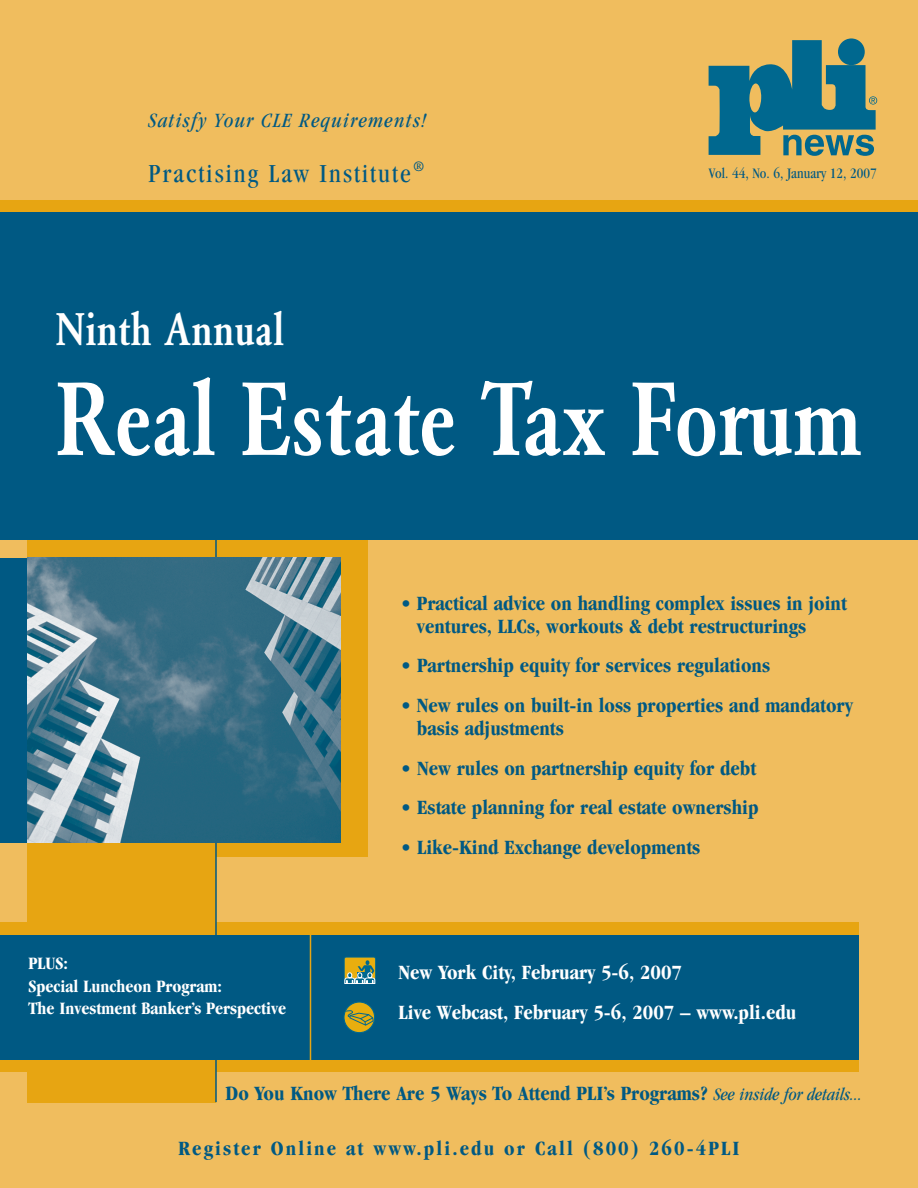
<style>
.page{position:relative;width:918px;height:1188px;background:#f0bd5e}
.page>*{position:absolute;margin:0;border:0;box-sizing:border-box;transform-origin:0 0}
.t1{font:500 condensed 102px "Garamond BE";letter-spacing:-.01em;color:#fff}
.t2{font:500 condensed 45px "Garamond BE";color:#fff}
.t3{font:condensed 27px "Garamond";letter-spacing:.075em;color:#005983}
.t4{font:700 condensed 21px/22.5px "Garamond";color:#005983}
.t5{font:700 condensed 21px/39.8px "Garamond";color:#fff}
.t6{font:700 condensed 21px "Garamond";letter-spacing:.1em;color:#005983}
.t7{font:italic condensed 21px "Garamond";letter-spacing:.06em;color:#005983}
.t8{font:700 condensed 18px/22.5px "Garamond";color:#fff}
.t9{font:condensed 15px "Garamond";color:#005983}
.s1{font-weight:400;font-style:italic;font-size:18px}
</style>
<div class="page">
<div style="left:0;top:200px;width:918px;height:327px;background:#e7a512"></div>
<div style="left:27px;top:486px;width:189px;height:616px;background:#e7a512"></div>
<div style="left:179px;top:506px;width:189px;height:351px;background:#e7a512"></div>
<div style="left:0;top:212px;width:918px;height:327px;background:#005983"></div>
<svg style="left:838px;top:38px;width:27px;height:27px"></svg>
<svg style="left:709px;top:40px;width:168px;height:116px"></svg>
<div style="left:0;top:558px;width:72px;height:284px;background:#005983"></div>
<div style="left:0;top:923px;width:859px;height:149px;background:#e7a512"></div>
<div style="left:0;top:935px;width:859px;height:125px;background:#005983"></div>
<svg style="left:344px;top:957px;width:32px;height:24px"></svg>
<div style="left:345px;top:958px;width:30px;height:22px;background:#e8ae0f"></div>
<svg style="left:344px;top:960px;width:32px;height:24px"></svg>
<svg style="left:344px;top:1002px;width:31px;height:31px"></svg>
<svg style="left:345px;top:1010px;width:28px;height:16px"></svg>
<div style="left:343px;top:1001px;width:32px;height:32px;border:1px solid #00688f;border-radius:50%"></div>
<hr style="left:215px;top:493px;width:2px;height:609px;background:#005983">
<img style="left:27px;top:558px;width:314px;height:284px">
<hr style="left:310px;top:934px;width:1px;height:129px;background:#e7a512">
<p class="t7" style="left:149px;top:112px;width:279px">Satisfy Your CLE Requirements!</p>
<p class="t3" style="left:149px;top:163px;width:278px">Practising Law Institute<sup>®</sup></p>
<h2 class="t2" style="left:56px;top:311px;width:230px">Ninth Annual</h2>
<p class="t9" style="left:709px;top:168px;width:169px">Vol. 44, No. 6, January 12, 2007</p>
<h1 class="t1" style="left:56px;top:377px;width:809px">Real Estate Tax Forum</h1>
<p class="t8" style="left:28px;top:954px;width:259px">PLUS:<br>Special Luncheon Program:<br>The Investment Banker’s Perspective</p>
<p class="t4" style="left:417px;top:594px;width:432px;text-indent:-16px">• Practical advice on handling complex issues in joint ventures, LLCs, workouts &amp; debt restructurings</p>
<p class="t4" style="left:401px;top:656px;width:371px">• Partnership equity for services regulations</p>
<p class="t4" style="left:417px;top:696px;width:437px;text-indent:-16px">• New rules on built-in loss properties and mandatory basis adjustments</p>
<p class="t4" style="left:401px;top:758px;width:357px">• New rules on partnership equity for debt</p>
<p class="t4" style="left:401px;top:798px;width:359px">• Estate planning for real estate ownership</p>
<p class="t4" style="left:401px;top:838px;width:301px">• Like-Kind Exchange developments</p>
<p class="t5" style="left:399px;top:954px;width:399px">New York City, February 5-6, 2007<br>Live Webcast, February 5-6, 2007 – www.pli.edu</p>
<p class="t4" style="left:226px;top:1084px;width:638px">Do You Know There Are 5 Ways To Attend PLI’s Programs? <span class="s1">See inside for details...</span></p>
<p class="t6" style="left:179px;top:1140px;width:563px">Register Online at www.pli.edu or Call (800) 260-4PLI</p>
</div>
